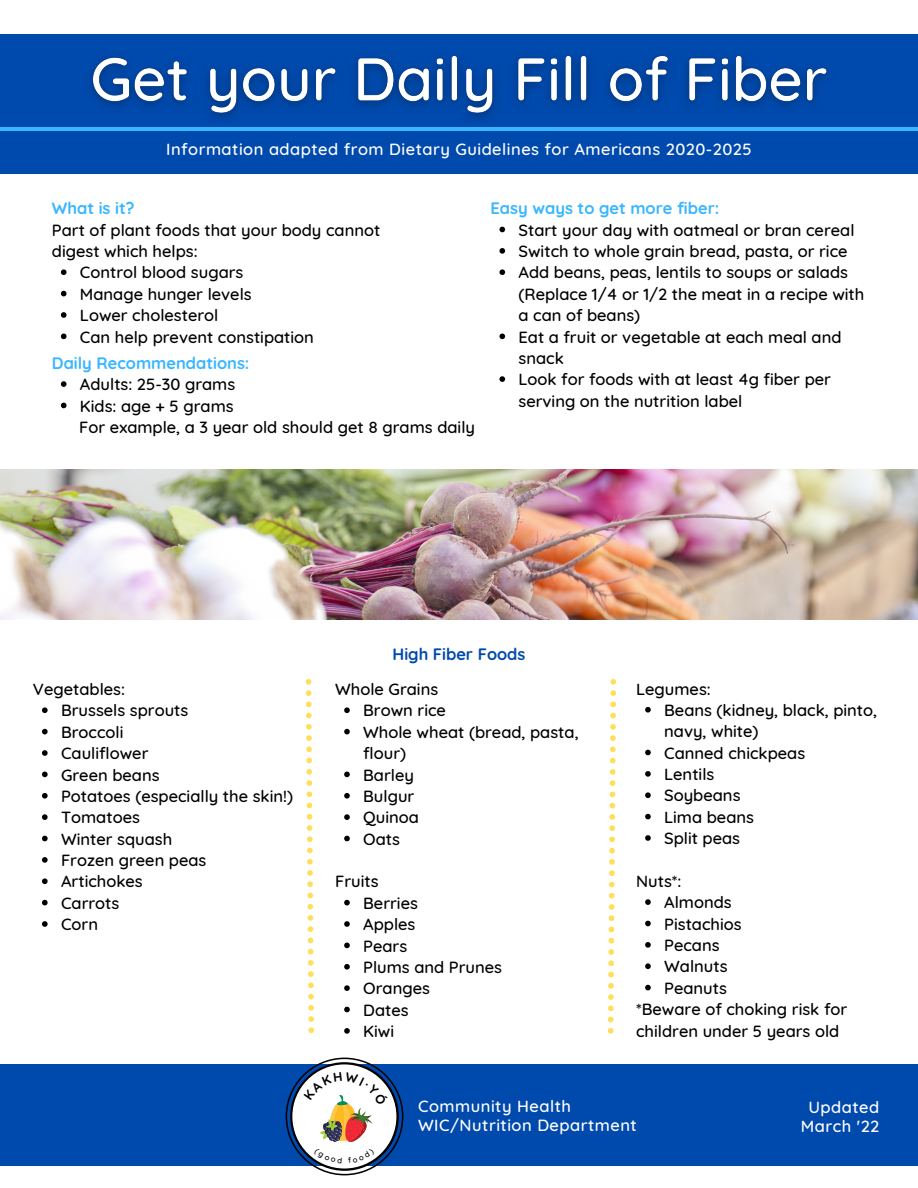
<style>
.page{position:relative;width:918px;height:1188px;background:#fff}
.page>*{position:absolute;margin:0;border:0;box-sizing:border-box;transform-origin:0 0}
.t1{font:500 16.5px/21.3px "Quicksand";color:#000}
.t2{font:500 16.5px "Quicksand";letter-spacing:.03em;color:#fff}
.t3{font:700 16.5px "Quicksand";color:#38b6ff}
.t4{font:700 16.5px "Quicksand";color:#004aad}
</style>
<div class="page">
<div style="left:0;top:34px;width:918px;height:140px;background:#004aad"></div>
<hr style="left:0;top:127px;width:918px;height:3px;background:#38b6ff">
<svg style="left:306px;top:679px;width:8px;height:354px"></svg>
<img style="left:0;top:469px;width:918px;height:151px">
<svg style="left:42px;top:707px;width:6px;height:6px"></svg>
<svg style="left:42px;top:729px;width:6px;height:5px"></svg>
<svg style="left:42px;top:750px;width:6px;height:6px"></svg>
<svg style="left:42px;top:772px;width:6px;height:5px"></svg>
<svg style="left:42px;top:793px;width:6px;height:6px"></svg>
<svg style="left:42px;top:814px;width:6px;height:6px"></svg>
<svg style="left:42px;top:836px;width:6px;height:5px"></svg>
<svg style="left:42px;top:857px;width:6px;height:6px"></svg>
<svg style="left:42px;top:878px;width:6px;height:6px"></svg>
<svg style="left:42px;top:900px;width:6px;height:5px"></svg>
<svg style="left:42px;top:921px;width:6px;height:6px"></svg>
<img style="left:75px;top:55px;width:768px;height:76px">
<svg style="left:61px;top:269px;width:6px;height:6px"></svg>
<svg style="left:61px;top:291px;width:6px;height:5px"></svg>
<svg style="left:61px;top:312px;width:6px;height:6px"></svg>
<svg style="left:61px;top:334px;width:6px;height:5px"></svg>
<svg style="left:61px;top:381px;width:6px;height:6px"></svg>
<svg style="left:61px;top:403px;width:6px;height:5px"></svg>
<svg style="left:499px;top:227px;width:6px;height:5px"></svg>
<svg style="left:499px;top:248px;width:6px;height:6px"></svg>
<svg style="left:499px;top:269px;width:6px;height:6px"></svg>
<svg style="left:499px;top:334px;width:6px;height:5px"></svg>
<svg style="left:499px;top:376px;width:6px;height:6px"></svg>
<svg style="left:645px;top:707px;width:6px;height:6px"></svg>
<svg style="left:645px;top:750px;width:6px;height:5px"></svg>
<svg style="left:645px;top:771px;width:6px;height:6px"></svg>
<svg style="left:645px;top:792px;width:6px;height:6px"></svg>
<svg style="left:645px;top:814px;width:6px;height:5px"></svg>
<svg style="left:645px;top:835px;width:6px;height:6px"></svg>
<svg style="left:645px;top:899px;width:6px;height:6px"></svg>
<svg style="left:645px;top:921px;width:6px;height:5px"></svg>
<svg style="left:645px;top:942px;width:6px;height:6px"></svg>
<svg style="left:645px;top:963px;width:6px;height:6px"></svg>
<svg style="left:645px;top:985px;width:6px;height:5px"></svg>
<svg style="left:344px;top:707px;width:6px;height:6px"></svg>
<svg style="left:344px;top:729px;width:6px;height:5px"></svg>
<svg style="left:344px;top:772px;width:6px;height:5px"></svg>
<svg style="left:344px;top:793px;width:6px;height:6px"></svg>
<svg style="left:344px;top:814px;width:6px;height:6px"></svg>
<svg style="left:344px;top:836px;width:6px;height:5px"></svg>
<svg style="left:344px;top:900px;width:6px;height:5px"></svg>
<svg style="left:344px;top:921px;width:6px;height:6px"></svg>
<svg style="left:344px;top:943px;width:6px;height:5px"></svg>
<svg style="left:344px;top:964px;width:6px;height:6px"></svg>
<svg style="left:344px;top:985px;width:6px;height:6px"></svg>
<svg style="left:344px;top:1007px;width:6px;height:5px"></svg>
<svg style="left:344px;top:1028px;width:6px;height:6px"></svg>
<svg style="left:608px;top:679px;width:8px;height:355px"></svg>
<div style="left:0;top:1065px;width:918px;height:101px;background:#004aad"></div>
<svg style="left:286px;top:1058px;width:117px;height:117px"></svg>
<p class="t2" style="left:166px;top:139px;width:587px">Information adapted from Dietary Guidelines for Americans 2020-2025</p>
<p class="t3" style="left:52px;top:198px;width:84px">What is it?</p>
<p class="t1" style="left:52px;top:219px;width:330px">Part of plant foods that your body cannot digest which helps:</p>
<p class="t1" style="left:80px;top:262px;width:165px">Control blood sugars</p>
<p class="t1" style="left:80px;top:283px;width:173px">Manage hunger levels</p>
<p class="t1" style="left:80px;top:304px;width:140px">Lower cholesterol</p>
<p class="t1" style="left:80px;top:326px;width:236px">Can help prevent constipation</p>
<p class="t3" style="left:52px;top:352px;width:199px">Daily Recommendations:</p>
<p class="t1" style="left:80px;top:373px;width:157px">Adults: 25-30 grams</p>
<p class="t1" style="left:80px;top:395px;width:155px">Kids: age + 5 grams</p>
<p class="t1" style="left:79px;top:416px;width:397px">For example, a 3 year old should get 8 grams daily</p>
<p class="t3" style="left:490px;top:198px;width:230px">Easy ways to get more fiber:</p>
<p class="t1" style="left:519px;top:219px;width:338px">Start your day with oatmeal or bran cereal</p>
<p class="t1" style="left:519px;top:240px;width:331px">Switch to whole grain bread, pasta, or rice</p>
<p class="t1" style="left:519px;top:262px;width:347px">Add beans, peas, lentils to soups or salads (Replace 1/4 or 1/2 the meat in a recipe with a can of beans)</p>
<p class="t1" style="left:519px;top:326px;width:325px">Eat a fruit or vegetable at each meal and snack</p>
<p class="t1" style="left:519px;top:368px;width:314px">Look for foods with at least 4g fiber per serving on the nutrition label</p>
<p class="t1" style="left:33px;top:678px;width:94px">Vegetables:</p>
<p class="t1" style="left:61px;top:700px;width:129px">Brussels sprouts</p>
<p class="t1" style="left:61px;top:721px;width:64px">Broccoli</p>
<p class="t1" style="left:61px;top:742px;width:89px">Cauliflower</p>
<p class="t1" style="left:61px;top:764px;width:100px">Green beans</p>
<p class="t1" style="left:61px;top:785px;width:234px">Potatoes (especially the skin!)</p>
<p class="t1" style="left:61px;top:806px;width:80px">Tomatoes</p>
<p class="t1" style="left:61px;top:828px;width:113px">Winter squash</p>
<p class="t1" style="left:61px;top:849px;width:147px">Frozen green peas</p>
<p class="t1" style="left:61px;top:871px;width:83px">Artichokes</p>
<p class="t1" style="left:61px;top:892px;width:60px">Carrots</p>
<p class="t1" style="left:61px;top:913px;width:39px">Corn</p>
<p class="t4" style="left:393px;top:644px;width:134px">High Fiber Foods</p>
<p class="t1" style="left:335px;top:678px;width:105px">Whole Grains</p>
<p class="t1" style="left:636px;top:678px;width:76px">Legumes:</p>
<p class="t1" style="left:363px;top:700px;width:84px">Brown rice</p>
<p class="t1" style="left:363px;top:721px;width:217px">Whole wheat (bread, pasta, flour)</p>
<p class="t1" style="left:363px;top:764px;width:52px">Barley</p>
<p class="t1" style="left:363px;top:785px;width:53px">Bulgur</p>
<p class="t1" style="left:363px;top:806px;width:57px">Quinoa</p>
<p class="t1" style="left:363px;top:828px;width:38px">Oats</p>
<p class="t1" style="left:664px;top:699px;width:215px">Beans (kidney, black, pinto, navy, white)</p>
<p class="t1" style="left:664px;top:742px;width:143px">Canned chickpeas</p>
<p class="t1" style="left:664px;top:763px;width:52px">Lentils</p>
<p class="t1" style="left:664px;top:785px;width:78px">Soybeans</p>
<p class="t1" style="left:664px;top:806px;width:91px">Lima beans</p>
<p class="t1" style="left:664px;top:827px;width:77px">Split peas</p>
<p class="t1" style="left:335px;top:871px;width:45px">Fruits</p>
<p class="t1" style="left:636px;top:870px;width:47px">Nuts*:</p>
<p class="t1" style="left:363px;top:892px;width:56px">Berries</p>
<p class="t1" style="left:363px;top:913px;width:54px">Apples</p>
<p class="t1" style="left:363px;top:935px;width:46px">Pears</p>
<p class="t1" style="left:363px;top:956px;width:140px">Plums and Prunes</p>
<p class="t1" style="left:363px;top:977px;width:68px">Oranges</p>
<p class="t1" style="left:363px;top:999px;width:47px">Dates</p>
<p class="t1" style="left:363px;top:1020px;width:32px">Kiwi</p>
<p class="t1" style="left:664px;top:891px;width:69px">Almonds</p>
<p class="t1" style="left:664px;top:913px;width:79px">Pistachios</p>
<p class="t1" style="left:664px;top:934px;width:57px">Pecans</p>
<p class="t1" style="left:664px;top:956px;width:65px">Walnuts</p>
<p class="t1" style="left:664px;top:977px;width:64px">Peanuts</p>
<p class="t1" style="left:636px;top:998px;width:213px">*Beware of choking risk for children under 5 years old</p>
<p class="t2" style="left:418px;top:1095px;width:154px">Community Health</p>
<p class="t2" style="left:418px;top:1114px;width:220px">WIC/Nutrition Department</p>
<p class="t2" style="left:808px;top:1096px;width:72px">Updated</p>
<p class="t2" style="left:801px;top:1116px;width:80px">March '22</p>
</div>
